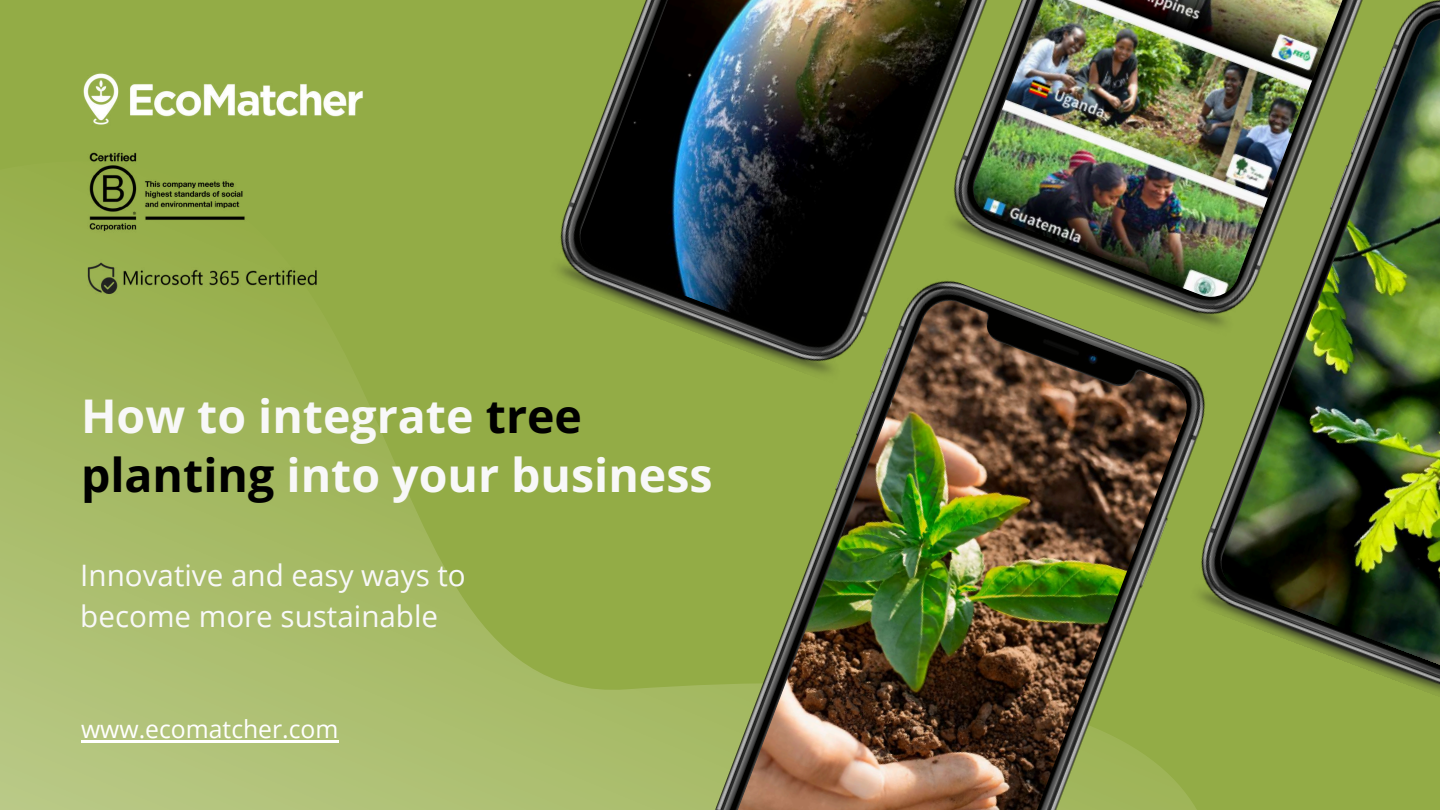
<style>
.page{position:relative;width:1440px;height:810px;background:#93ac46}
.page>*{position:absolute;margin:0;border:0;box-sizing:border-box;transform-origin:0 0}
.t1{font:700 46.5px/59.2px "Open Sans";color:#f8f8f8}
.t2{font:29.6px/41.2px "Open Sans";color:#f8f8f8}
.t3{font:24.7px "Open Sans";color:#fff}
.s1{color:#000}
</style>
<div class="page">
<svg style="left:0;top:223px;width:687px;height:587px"></svg>
<img style="left:687px;top:684px;width:510px;height:126px">
<img style="left:723px;top:341px;width:467px;height:469px">
<img style="left:1075px;top:301px;width:107px;height:40px">
<img style="left:1075px;top:0;width:107px;height:301px">
<img style="left:1182px;top:0;width:258px;height:715px">
<img style="left:1218px;top:16px;width:222px;height:651px">
<img style="left:541px;top:0;width:534px;height:388px">
<img style="left:577px;top:0;width:467px;height:348px">
<img style="left:83px;top:73px;width:280px;height:52px">
<hr style="left:81px;top:740px;width:258px;height:2px;background:#fff">
<img style="left:80px;top:152px;width:174px;height:87px">
<img style="left:87px;top:260px;width:229px;height:35px">
<h1 class="t1" style="left:81px;top:385px;width:633px">How to integrate <span class="s1">tree planting</span> into your business</h1>
<p class="t2" style="left:80px;top:554px;width:387px">Innovative and easy ways to become more sustainable</p>
<p class="t3" style="left:81px;top:712px;width:259px">www.ecomatcher.com</p>
</div>
